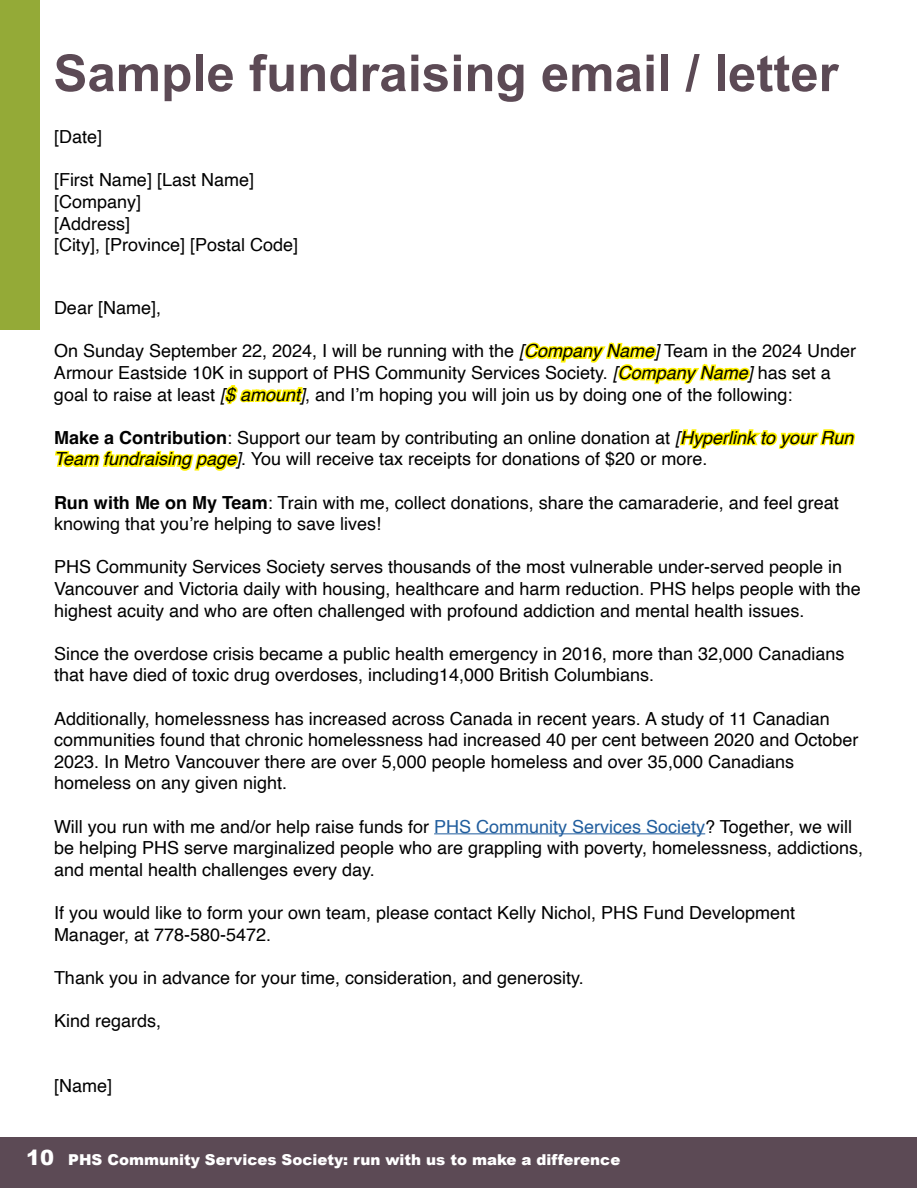
<style>
.page{position:relative;width:918px;height:1188px;background:#fff}
.page>*{position:absolute;margin:0;border:0;box-sizing:border-box;transform-origin:0 0}
.t1{font:700 51px "Arial";color:#5c4a55}
.t2{font:18px/21.6px "Helvetica";color:#000}
.t3{font:900 15px "Arial";color:#fff}
.s1{font-style:italic}
.s2{font-weight:700}
.s3{font-style:italic;color:#fff200}
.s4{color:#215e9e}
.s5{font-size:21px}
</style>
<div class="page">
<div style="left:0;top:1137px;width:917px;height:51px;background:#5c4a55"></div>
<div style="left:0;top:0;width:40px;height:330px;background:#94aa37"></div>
<hr style="left:434px;top:833px;width:271px;height:1px;background:#215e9e">
<h1 class="t1" style="left:53px;top:40px;width:787px">Sample fundraising email / letter</h1>
<p class="t2" style="left:54px;top:127px;width:50px">[Date]</p>
<p class="t2" style="left:54px;top:170px;width:246px">[First Name] [Last Name] [Company]<br>[Address]<br>[City], [Province] [Postal Code]</p>
<p class="t2" style="left:54px;top:298px;width:109px">Dear [Name],</p>
<p class="t2" style="left:54px;top:341px;width:804px">On Sunday September 22, 2024, I will be running with the <span class="s1">[Company Name]</span> Team in the 2024 Under<br>Armour Eastside 10K in support of PHS Community Services Society. <span class="s1">[Company Name]</span> has set a goal to raise at least <span class="s1">[ $ amount]</span>, and I’m hoping you will join us by doing one of the following:</p>
<p class="t2" style="left:54px;top:427px;width:801px"><span class="s2">Make a Contribution</span>: Support our team by contributing an online donation at <span class="s1">[</span><span class="s3">Hyperlink to your Run<br></span><span class="s1">Team fundraising page]</span>. You will receive tax receipts for donations of $20 or more.</p>
<p class="t2" style="left:54px;top:492px;width:786px"><span class="s2">Run with Me on My Team</span>: Train with me, collect donations, share the camaraderie, and feel great knowing that you’re helping to save lives!</p>
<p class="t2" style="left:54px;top:557px;width:808px">PHS Community Services Society serves thousands of the most vulnerable under-served people in<br>Vancouver and Victoria daily with housing, healthcare and harm reduction. PHS helps people with the highest acuity and who are often challenged with profound addiction and mental health issues.</p>
<p class="t2" style="left:54px;top:643px;width:792px">Since the overdose crisis became a public health emergency in 2016, more than 32,000 Canadians that have died of toxic drug overdoses, including14,000 British Columbians.</p>
<p class="t2" style="left:54px;top:708px;width:806px">Additionally, homelessness has increased across Canada in recent years. A study of 11 Canadian communities found that chronic homelessness had increased 40 per cent between 2020 and October 2023. In Metro Vancouver there are over 5,000 people homeless and over 35,000 Canadians homeless on any given night.</p>
<p class="t2" style="left:54px;top:816px;width:811px">Will you run with me and/or help raise funds for <span class="s4">PHS Community Services Society</span>? Together, we will be helping PHS serve marginalized people who are grappling with poverty, homelessness, addictions, and mental health challenges every day.</p>
<p class="t2" style="left:54px;top:902px;width:743px">If you would like to form your own team, please contact Kelly Nichol, PHS Fund Development<br>Manager, at 778-580-5472.</p>
<p class="t2" style="left:54px;top:967px;width:531px">Thank you in advance for your time, consideration, and generosity.</p>
<p class="t2" style="left:54px;top:1010px;width:109px">Kind regards,</p>
<p class="t2" style="left:54px;top:1075px;width:60px">[Name]</p>
<p class="t3" style="left:26px;top:1149px;width:596px"><span class="s5">10</span> PHS Community Services Society: run with us to make a difference</p>
</div>
